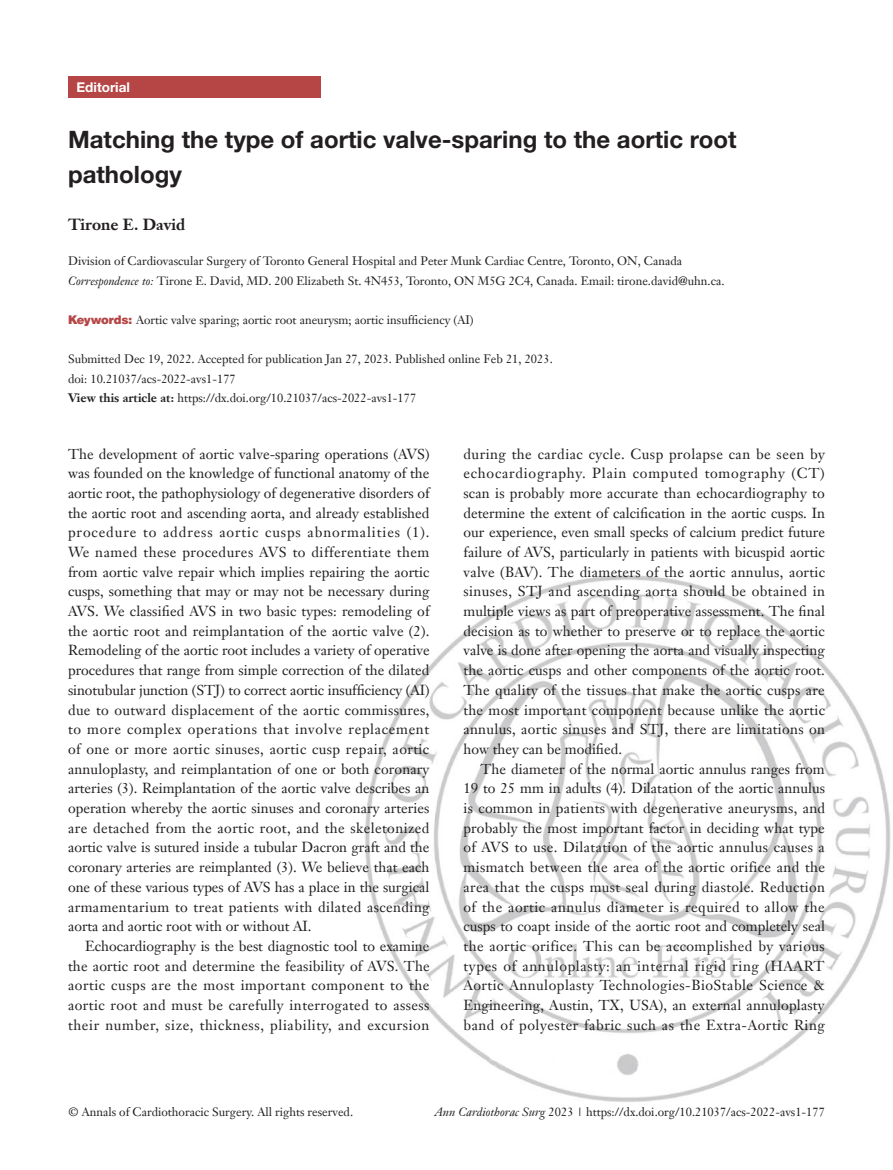
<style>
.page{position:relative;width:893px;height:1170px;background:#fff}
.page>*{position:absolute;margin:0;border:0;box-sizing:border-box;transform-origin:0 0}
.A-Wenti{font:700 24px/34.5px "Helvetica Neue LT Pro";color:#231f20}
.A-Zuozhe{font:700 15.75px "Janson Text LT";color:#231f20}
.t1{font:14.25px/19.6px "Janson Text LT";letter-spacing:.03em;color:#231f20;text-align:justify}
.t2{font:700 13.5px "Helvetica Neue LT Pro";color:#fff}
.A-Correspondence_to{font:12px "Janson Text LT";color:#231f20}
.A-Danwei{font:12px "Janson Text LT";color:#231f20}
.A-time{font:12px "Janson Text LT";color:#231f20}
.A-Keywords{font:12px "Janson Text LT";color:#231f20}
.A-View_this_article{font:12px "Janson Text LT";color:#231f20}
.A-doi{font:12px "Janson Text LT";color:#231f20}
.s1{font-style:italic}
.s2{font-family:"Helvetica AME";color:#b64545}
.s3{font-weight:700}
</style>
<div class="page">
<img style="left:365px;top:575px;width:526px;height:527px">
<div style="left:68px;top:77px;width:252px;height:21px;background:#b64545"></div>
<p class="t2" style="left:77px;top:79px;width:55px">Editorial</p>
<p class="A-Wenti" style="left:68px;top:122px;width:670px">Matching the type of aortic valve-sparing to the aortic root pathology</p>
<p class="A-Zuozhe" style="left:68px;top:214px;width:119px">Tirone E. David</p>
<p class="A-Danwei" style="left:68px;top:254px;width:616px">Division of Cardiovascular Surgery of Toronto General Hospital and Peter Munk Cardiac Centre, Toronto, ON, Canada</p>
<p class="A-Correspondence_to" style="left:68px;top:273px;width:658px"><span class="s1">Correspondence to:</span> Tirone E. David, MD. 200 Elizabeth St. 4N453, Toronto, ON M5G 2C4, Canada. Email: tirone.david@uhn.ca.</p>
<p class="A-Keywords" style="left:68px;top:312px;width:407px"><span class="s2">Keywords:</span> Aortic valve sparing; aortic root aneurysm; aortic insufficiency (AI)</p>
<p class="A-time" style="left:68px;top:351px;width:486px">Submitted Dec 19, 2022. Accepted for publication Jan 27, 2023. Published online Feb 21, 2023.</p>
<p class="A-doi" style="left:68px;top:371px;width:169px">doi: 10.21037/acs-2022-avs1-177</p>
<p class="A-View_this_article" style="left:68px;top:390px;width:350px"><span class="s3">View this article at:</span> https://dx.doi.org/10.21037/acs-2022-avs1-177</p>
<p class="t1" style="left:68px;top:443px;width:363px">The development of aortic valve-sparing operations (AVS) was founded on the knowledge of functional anatomy of the aortic root, the pathophysiology of degenerative disorders of the aortic root and ascending aorta, and already established procedure to address aortic cusps abnormalities (1).<br>We named these procedures AVS to differentiate them from aortic valve repair which implies repairing the aortic cusps, something that may or may not be necessary during AVS. We classified AVS in two basic types: remodeling of the aortic root and reimplantation of the aortic valve (2).<br>Remodeling of the aortic root includes a variety of operative procedures that range from simple correction of the dilated sinotubular junction (STJ) to correct aortic insufficiency (AI) due to outward displacement of the aortic commissures, to more complex operations that involve replacement of one or more aortic sinuses, aortic cusp repair, aortic annuloplasty, and reimplantation of one or both coronary arteries (3). Reimplantation of the aortic valve describes an operation whereby the aortic sinuses and coronary arteries are detached from the aortic root, and the skeletonized aortic valve is sutured inside a tubular Dacron graft and the coronary arteries are reimplanted (3). We believe that each one of these various types of AVS has a place in the surgical armamentarium to treat patients with dilated ascending aorta and aortic root with or without AI.</p>
<p class="t1" style="left:68px;top:935px;width:363px;text-indent:17px">Echocardiography is the best diagnostic tool to examine the aortic root and determine the feasibility of AVS. The aortic cusps are the most important component to the aortic root and must be carefully interrogated to assess their number, size, thickness, pliability, and excursion</p>
<p class="t1" style="left:463px;top:443px;width:363px">during the cardiac cycle. Cusp prolapse can be seen by echocardiography. Plain computed tomography (CT) scan is probably more accurate than echocardiography to determine the extent of calcification in the aortic cusps. In our experience, even small specks of calcium predict future failure of AVS, particularly in patients with bicuspid aortic valve (BAV). The diameters of the aortic annulus, aortic sinuses, STJ and ascending aorta should be obtained in multiple views as part of preoperative assessment. The final decision as to whether to preserve or to replace the aortic valve is done after opening the aorta and visually inspecting the aortic cusps and other components of the aortic root.<br>The quality of the tissues that make the aortic cusps are the most important component because unlike the aortic annulus, aortic sinuses and STJ, there are limitations on how they can be modified.</p>
<p class="t1" style="left:463px;top:758px;width:363px;text-indent:17px">The diameter of the normal aortic annulus ranges from 19 to 25 mm in adults (4). Dilatation of the aortic annulus is common in patients with degenerative aneurysms, and probably the most important factor in deciding what type of AVS to use. Dilatation of the aortic annulus causes a mismatch between the area of the aortic orifice and the area that the cusps must seal during diastole. Reduction of the aortic annulus diameter is required to allow the cusps to coapt inside of the aortic root and completely seal the aortic orifice. This can be accomplished by various types of annuloplasty: an internal rigid ring (HAART Aortic Annuloplasty Technologies-BioStable Science &amp; Engineering, Austin, TX, USA), an external annuloplasty band of polyester fabric such as the Extra-Aortic Ring</p>
<p class="A-Correspondence_to" style="left:69px;top:1104px;width:286px">© Annals of Cardiothoracic Surgery. All rights reserved.</p>
<p class="A-Correspondence_to" style="left:435px;top:1104px;width:392px"><span class="s1">Ann Cardiothorac Surg</span> 2023 | https://dx.doi.org/10.21037/acs-2022-avs1-177</p>
</div>
